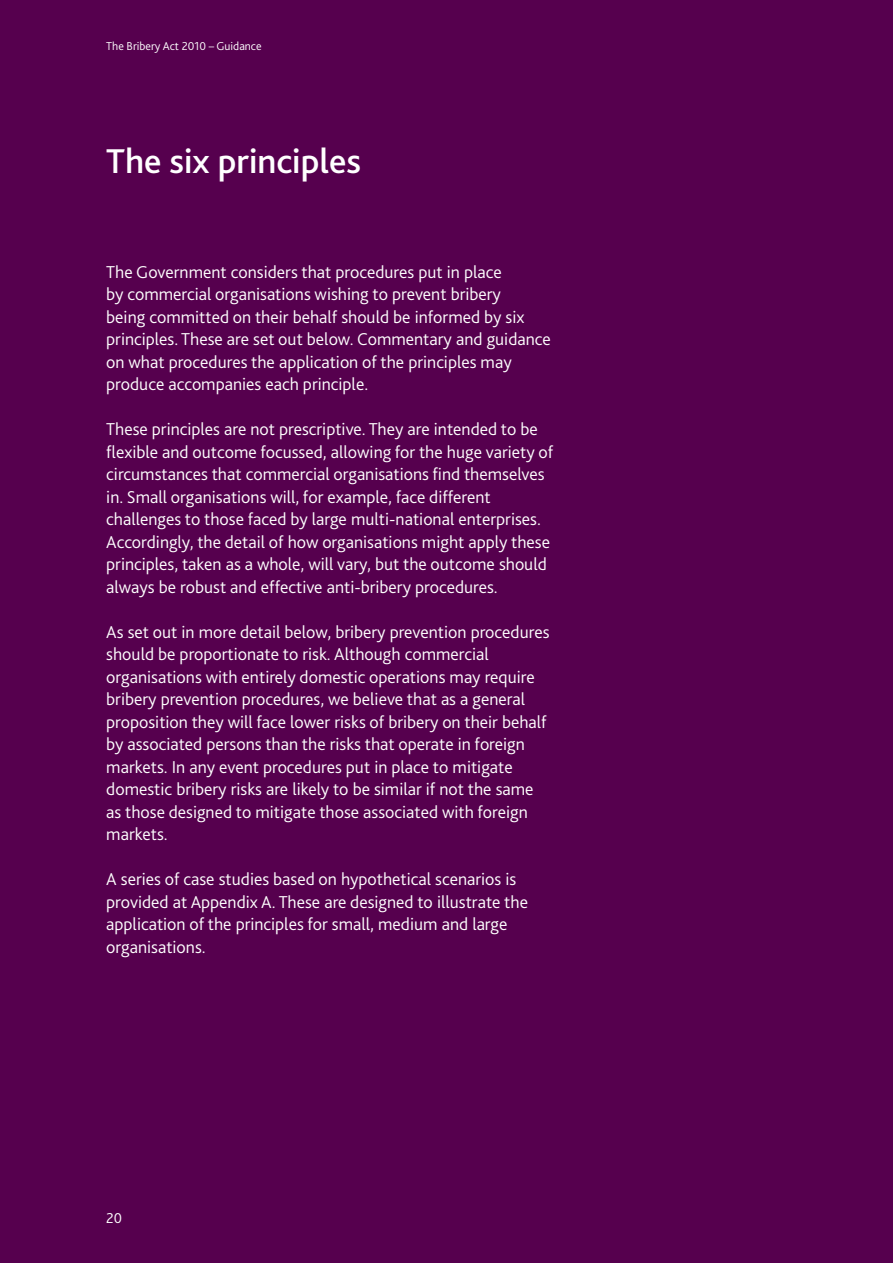
<style>
.page{position:relative;width:893px;height:1263px;background:#56004e}
.page>*{position:absolute;margin:0;border:0;box-sizing:border-box;transform-origin:0 0}
.Header_1{font:500 36px "Bliss 2";color:#fff}
.t1{font:300 18px/22.5px "Bliss 2";color:#fff}
.t2{font:300 15px "Bliss 2";color:#fff}
.t3{font:300 12px "Bliss 2";color:#fff}
</style>
<div class="page">
<p class="t3" style="left:106px;top:39px;width:157px">The Bribery Act 2010 – Guidance</p>
<p class="Header_1" style="left:106px;top:138px;width:256px">The six principles</p>
<p class="t1" style="left:106px;top:260px;width:446px">The Government considers that procedures put in place<br>by commercial organisations wishing to prevent bribery<br>being committed on their behalf should be informed by six principles. These are set out below. Commentary and guidance on what procedures the application of the principles may produce accompanies each principle.</p>
<p class="t1" style="left:106px;top:417px;width:448px">These principles are not prescriptive. They are intended to be flexible and outcome focussed, allowing for the huge variety of circumstances that commercial organisations find themselves in. Small organisations will, for example, face different challenges to those faced by large multi-national enterprises.<br>Accordingly, the detail of how organisations might apply these principles, taken as a whole, will vary, but the outcome should always be robust and effective anti-bribery procedures.</p>
<p class="t1" style="left:106px;top:620px;width:445px">As set out in more detail below, bribery prevention procedures should be proportionate to risk. Although commercial organisations with entirely domestic operations may require bribery prevention procedures, we believe that as a general proposition they will face lower risks of bribery on their behalf by associated persons than the risks that operate in foreign markets. In any event procedures put in place to mitigate domestic bribery risks are likely to be similar if not the same as those designed to mitigate those associated with foreign markets.</p>
<p class="t1" style="left:106px;top:867px;width:423px">A series of case studies based on hypothetical scenarios is provided at Appendix A. These are designed to illustrate the application of the principles for small, medium and large organisations.</p>
<p class="t2" style="left:106px;top:1209px;width:17px">20</p>
</div>
